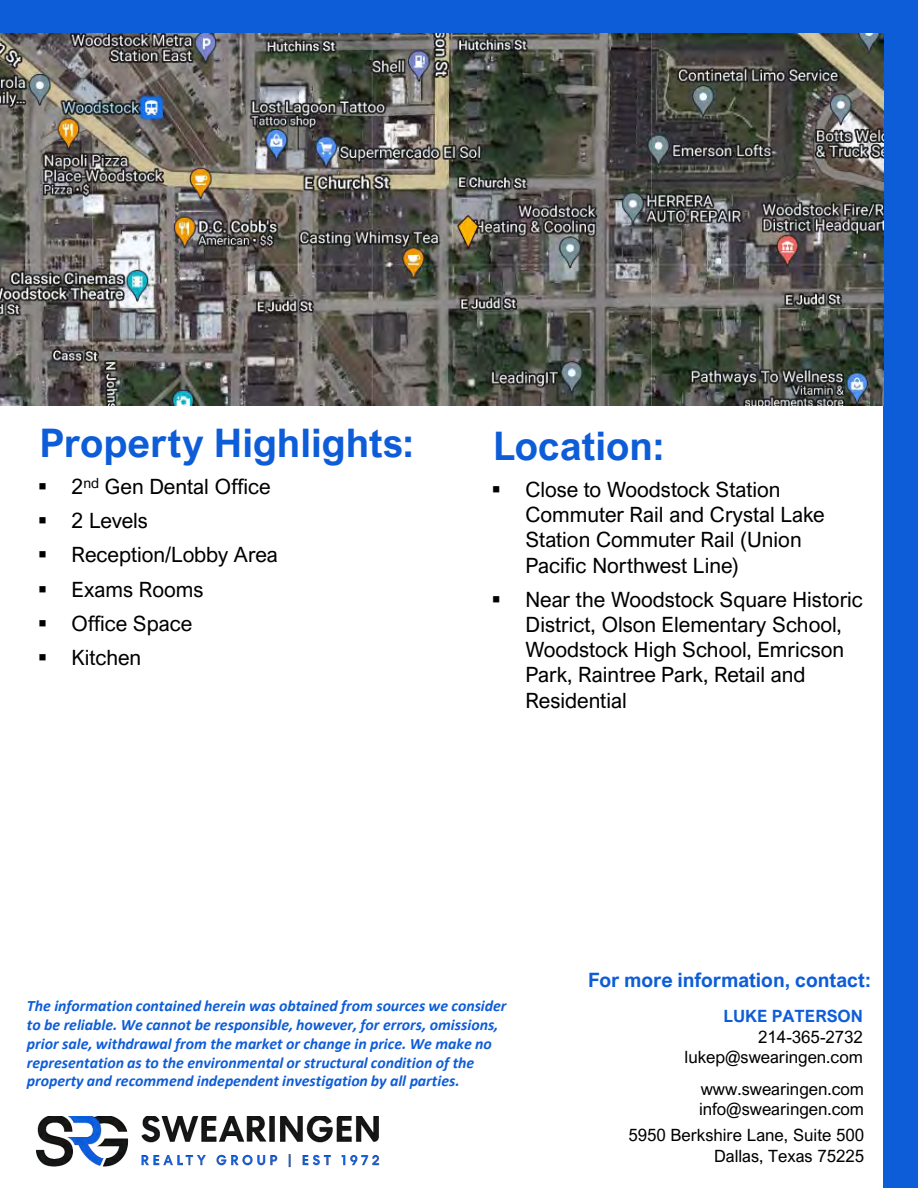
<style>
.page{position:relative;width:918px;height:1188px;background:#fff}
.page>*{position:absolute;margin:0;border:0;box-sizing:border-box;transform-origin:0 0}
.t1{font:700 39.45px "Arial Nova";color:#0e5dd8}
.t2{font:21px/25.2px "Arial Nova";color:#000}
.t3{font:700 19.8px "Arial Nova";color:#0e5dd8}
.t4{font:16.95px "Arial Nova";letter-spacing:-.005em;color:#000}
.t5{font:700 16.95px "Arial Nova";color:#0e5dd8}
.t6{font:italic 700 15.9px/18.9px "Calibri";color:#0e5dd8}
</style>
<div class="page">
<img style="left:36px;top:1116px;width:344px;height:52px">
<div style="left:0;top:0;width:900px;height:35px;background:#0e5dd8"></div>
<div style="left:884px;top:0;width:34px;height:1188px;background:#0e5dd8"></div>
<img style="left:0;top:34px;width:884px;height:371px">
<p class="t1" style="left:39px;top:420px;width:376px">Property Highlights:</p>
<p class="t2" style="left:38px;top:474px;width:234px">▪ 2<sup>nd</sup> Gen Dental Office</p>
<p class="t2" style="left:38px;top:508px;width:112px">▪ 2 Levels</p>
<p class="t2" style="left:38px;top:542px;width:242px">▪ Reception/Lobby Area</p>
<p class="t2" style="left:38px;top:576px;width:167px">▪ Exams Rooms</p>
<p class="t2" style="left:38px;top:611px;width:156px">▪ Office Space</p>
<p class="t2" style="left:38px;top:645px;width:105px">▪ Kitchen</p>
<p class="t1" style="left:493px;top:423px;width:173px">Location:</p>
<p class="t2" style="left:525px;top:477px;width:301px;text-indent:-34px">▪ Close to Woodstock Station<br>Commuter Rail and Crystal Lake<br>Station Commuter Rail (Union<br>Pacific Northwest Line)</p>
<p class="t2" style="left:525px;top:587px;width:339px;text-indent:-34px">▪ Near the Woodstock Square Historic<br>District, Olson Elementary School,<br>Woodstock High School, Emricson<br>Park, Raintree Park, Retail and<br>Residential</p>
<p class="t6" style="left:27px;top:996px;width:481px">The information contained herein was obtained from sources we consider to be reliable. We cannot be responsible, however, for errors, omissions, prior sale, withdrawal from the market or change in price. We make no representation as to the environmental or structural condition of the property and recommend independent investigation by all parties.</p>
<p class="t3" style="left:588px;top:969px;width:284px">For more information, contact:</p>
<p class="t5" style="left:724px;top:1006px;width:141px">LUKE PATERSON</p>
<p class="t4" style="left:758px;top:1027px;width:106px">214-365-2732</p>
<p class="t4" style="left:685px;top:1047px;width:180px">lukep@swearingen.com</p>
<p class="t4" style="left:701px;top:1079px;width:165px">www.swearingen.com</p>
<p class="t4" style="left:699px;top:1099px;width:166px">info@swearingen.com</p>
<p class="t4" style="left:628px;top:1126px;width:237px">5950 Berkshire Lane, Suite 500</p>
<p class="t4" style="left:714px;top:1146px;width:151px">Dallas, Texas 75225</p>
</div>
